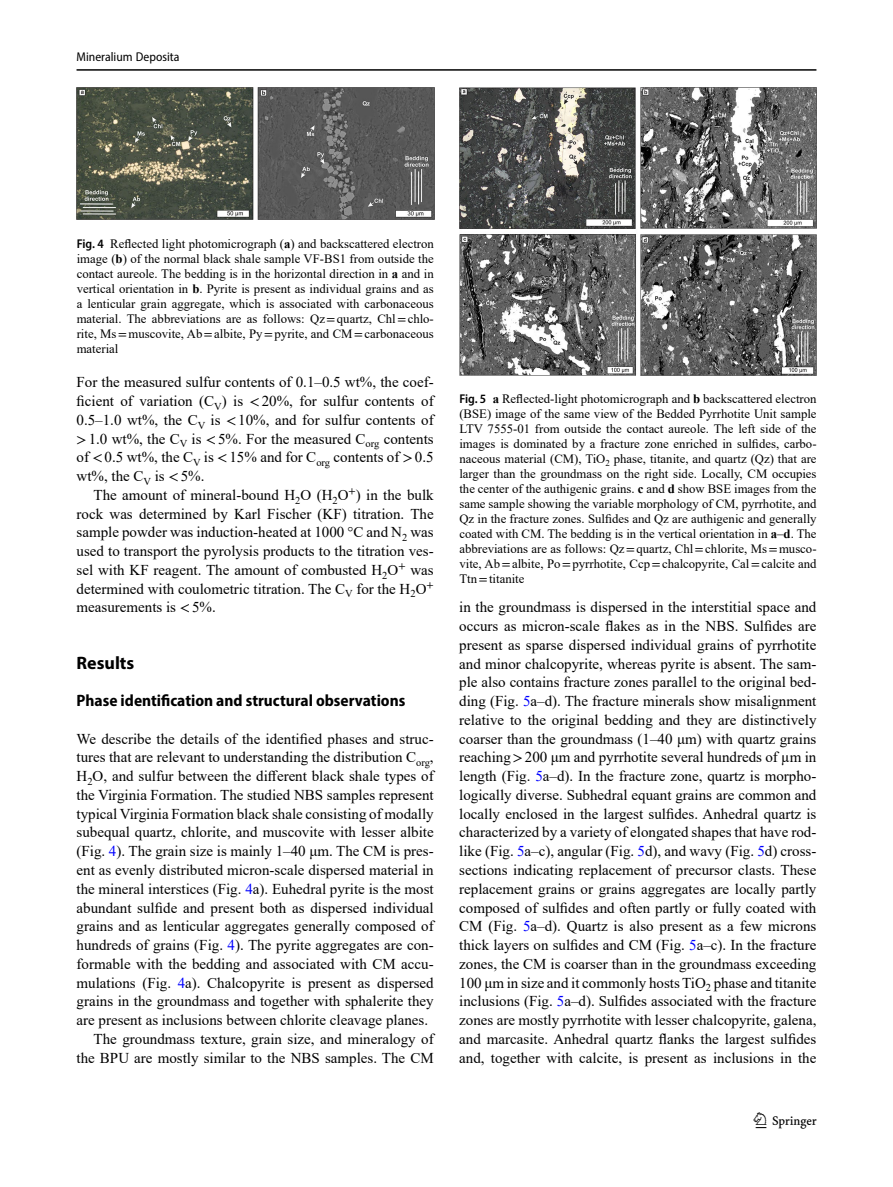
<style>
.page{position:relative;width:893px;height:1187px;background:#fff}
.page>*{position:absolute;margin:0;border:0;box-sizing:border-box;transform-origin:0 0}
.t1{font:22.5px "Springnew";color:#000}
.Head_1{font:700 18px "Myriad Pro";color:#000}
.Head_2_After_1{font:700 semi-condensed 16.5px "Myriad Pro";color:#000}
.Body_Text_Indent{font:15px/18.8px "Times New Roman";color:#000;text-align:justify}
.Body_Text{font:15px/18.8px "Times New Roman";color:#000;text-align:justify}
.Figure_Caption{font:12.75px/15px "Times New Roman";color:#000;text-align:justify}
.t2{font:semi-condensed 12.75px "Myriad Pro";color:#000}
.s1{font-family:"Myriad Pro";font-weight:600;font-stretch:semi-condensed}
.s2{font-weight:700}
.s3{font-family:"STIX"}
.s4{color:#00f}
</style>
<div class="page">
<hr style="left:77px;top:69px;width:739px;height:2px;background:#000">
<img style="left:459px;top:87px;width:358px;height:288px">
<img style="left:77px;top:87px;width:357px;height:133px">
<p class="t2" style="left:77px;top:49px;width:104px">Mineralium Deposita</p>
<p class="Figure_Caption" style="left:77px;top:235px;width:359px"><span class="s1">Fig. 4</span> Reflected light photomicrograph (<span class="s2">a</span>) and backscattered electron image (<span class="s2">b</span>) of the normal black shale sample VF-BS1 from outside the contact aureole. The bedding is in the horizontal direction in <span class="s2">a</span> and in vertical orientation in <span class="s2">b</span>. Pyrite is present as individual grains and as a lenticular grain aggregate, which is associated with carbonaceous material. The abbreviations are as follows: Qz<span class="s3">=</span>quartz, Chl<span class="s3">=</span>chlo&shy;rite, Ms<span class="s3">=</span>muscovite, Ab<span class="s3">=</span>albite, Py<span class="s3">=</span>pyrite, and CM<span class="s3">=</span>carbonaceous material</p>
<p class="Body_Text" style="left:77px;top:372px;width:359px">For the measured sulfur contents of 0.1–0.5 wt%, the coef&shy;ficient of variation (C<sub>V</sub>) is <span class="s3">&lt;</span>20%, for sulfur contents of 0.5–1.0 wt%, the C<sub>V</sub> is <span class="s3">&lt;</span>10%, and for sulfur contents of <span class="s3">&gt;</span>1.0 wt%, the C<sub>V</sub> is <span class="s3">&lt;</span>5%. For the measured C<sub>org</sub> contents of <span class="s3">&lt;</span>0.5 wt%, the C<sub>V</sub> is <span class="s3">&lt;</span>15% and for C<sub>org</sub> contents of <span class="s3">&gt;</span>0.5 wt%, the C<sub>V</sub> is <span class="s3">&lt;</span>5%.</p>
<p class="Body_Text_Indent" style="left:77px;top:485px;width:359px;text-indent:17px">The amount of mineral-bound H<sub>2</sub>O (H<sub>2</sub>O<sup>+</sup>) in the bulk rock was determined by Karl Fischer (KF) titration. The sample powder was induction-heated at 1000 °C and N<sub>2</sub> was used to transport the pyrolysis products to the titration ves&shy;sel with KF reagent. The amount of combusted H<sub>2</sub>O<sup>+</sup> was determined with coulometric titration. The C<sub>V</sub> for the H<sub>2</sub>O<sup>+ </sup>measurements is <span class="s3">&lt;</span>5%.</p>
<p class="Head_1" style="left:77px;top:650px;width:59px">Results</p>
<p class="Head_2_After_1" style="left:77px;top:690px;width:330px">Phase identification and structural observations</p>
<p class="Body_Text" style="left:77px;top:728px;width:359px">We describe the details of the identified phases and struc&shy;tures that are relevant to understanding the distribution C<sub>org</sub>, H<sub>2</sub>O, and sulfur between the different black shale types of the Virginia Formation. The studied NBS samples represent typical Virginia Formation black shale consisting of modally subequal quartz, chlorite, and muscovite with lesser albite (Fig. <span class="s4">4</span>). The grain size is mainly 1–40 μm. The CM is pres&shy;ent as evenly distributed micron-scale dispersed material in the mineral interstices (Fig. <span class="s4">4</span>a). Euhedral pyrite is the most abundant sulfide and present both as dispersed individual grains and as lenticular aggregates generally composed of hundreds of grains (Fig. <span class="s4">4</span>). The pyrite aggregates are con&shy;formable with the bedding and associated with CM accu&shy;mulations (Fig. <span class="s4">4</span>a). Chalcopyrite is present as dispersed grains in the groundmass and together with sphalerite they are present as inclusions between chlorite cleavage planes.</p>
<p class="Body_Text_Indent" style="left:77px;top:1028px;width:359px;text-align:right">The groundmass texture, grain size, and mineralogy of the BPU are mostly similar to the NBS samples. The CM</p>
<p class="Figure_Caption" style="left:459px;top:390px;width:359px"><span class="s1">Fig. 5</span> <span class="s2">a</span> Reflected-light photomicrograph and <span class="s2">b</span> backscattered electron (BSE) image of the same view of the Bedded Pyrrhotite Unit sample LTV 7555-01 from outside the contact aureole. The left side of the images is dominated by a fracture zone enriched in sulfides, carbo&shy;naceous material (CM), TiO<sub>2</sub> phase, titanite, and quartz (Qz) that are larger than the groundmass on the right side. Locally, CM occupies the center of the authigenic grains. <span class="s2">c</span> and <span class="s2">d</span> show BSE images from the same sample showing the variable morphology of CM, pyrrhotite, and Qz in the fracture zones. Sulfides and Qz are authigenic and generally coated with CM. The bedding is in the vertical orientation in <span class="s2">a</span>‒<span class="s2">d</span>. The abbreviations are as follows: Qz<span class="s3">=</span>quartz, Chl<span class="s3">=</span>chlorite, Ms<span class="s3">=</span>musco&shy;vite, Ab<span class="s3">=</span>albite, Po<span class="s3">=</span>pyrrhotite, Ccp<span class="s3">=</span>chalcopyrite, Cal<span class="s3">=</span>calcite and Ttn<span class="s3">=</span>titanite</p>
<p class="Body_Text_Indent" style="left:459px;top:597px;width:359px">in the groundmass is dispersed in the interstitial space and occurs as micron-scale flakes as in the NBS. Sulfides are present as sparse dispersed individual grains of pyrrhotite and minor chalcopyrite, whereas pyrite is absent. The sam&shy;ple also contains fracture zones parallel to the original bed&shy;ding (Fig. <span class="s4">5</span>a–d). The fracture minerals show misalignment relative to the original bedding and they are distinctively coarser than the groundmass (1–40 μm) with quartz grains reaching<span class="s3">&gt;</span>200 μm and pyrrhotite several hundreds of µm in length (Fig. <span class="s4">5</span>a–d). In the fracture zone, quartz is morpho&shy;logically diverse. Subhedral equant grains are common and locally enclosed in the largest sulfides. Anhedral quartz is characterized by a variety of elongated shapes that have rod&shy;like (Fig. <span class="s4">5</span>a–c), angular (Fig. <span class="s4">5</span>d), and wavy (Fig. <span class="s4">5</span>d) cross&shy;sections indicating replacement of precursor clasts. These replacement grains or grains aggregates are locally partly composed of sulfides and often partly or fully coated with CM (Fig. <span class="s4">5</span>a–d). Quartz is also present as a few microns thick layers on sulfides and CM (Fig. <span class="s4">5</span>a–c). In the fracture zones, the CM is coarser than in the groundmass exceeding 100 μm in size and it commonly hosts TiO<sub>2</sub> phase and titanite inclusions (Fig. <span class="s4">5</span>a–d). Sulfides associated with the fracture zones are mostly pyrrhotite with lesser chalcopyrite, galena, and marcasite. Anhedral quartz flanks the largest sulfides and, together with calcite, is present as inclusions in the</p>
<h1 class="t1" style="left:756px;top:1107px;width:63px">1 3</h1>
</div>
